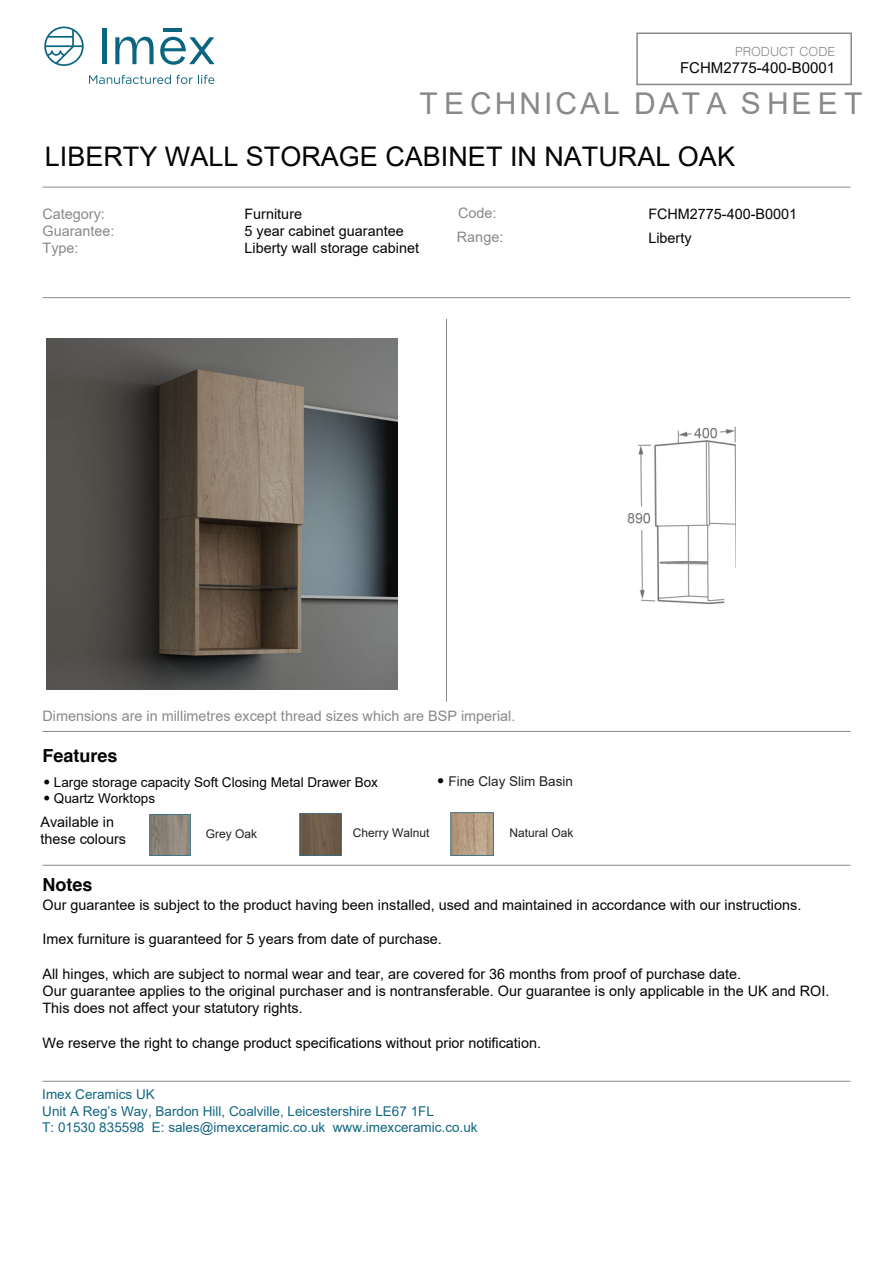
<style>
.page{position:relative;width:893px;height:1263px;background:#fff}
.page>*{position:absolute;margin:0;border:0;box-sizing:border-box;transform-origin:0 0}
.t1{font:30px "Arial";letter-spacing:.1em;color:#8a898a}
.t2{font:27px "Arial";color:#040503}
.t3{font:700 18px "Helvetica";color:#040503}
.t4{font:15px "Arial";color:#040503}
.t5{font:14.4px/17.2px "Arial";color:#040503}
.t6{font:14.4px "Arial";color:#8a898a}
.t7{font:13.5px/16.2px "Arial";color:#116681}
.t8{font:13.5px "Arial";color:#040503}
.t9{font:13.5px "Arial";color:#231f20}
.t10{font:300 12.6px "Helvetica";color:#8a898a}
.t11{font:12px "Arial";color:#231f20}
.s1{font-style:inherit}
.s2{font-family:"Helvetica";font-weight:300}
.s3{font-family:"Helvetica";font-weight:300;font-size:14.4px;color:#040503}
</style>
<div class="page">
<div style="left:636px;top:33px;width:216px;height:52px;border:2px solid #8a898a"></div>
<hr style="left:43px;top:187px;width:807px;height:1px;background:#8a898a">
<hr style="left:43px;top:297px;width:807px;height:1px;background:#8a898a">
<hr style="left:446px;top:319px;width:1px;height:383px;background:#8a898a">
<hr style="left:43px;top:731px;width:807px;height:1px;background:#8a898a">
<hr style="left:43px;top:865px;width:807px;height:1px;background:#8a898a">
<svg style="left:44px;top:27px;width:40px;height:39px"></svg>
<hr style="left:164px;top:28px;width:18px;height:4px;background:#0a6580">
<hr style="left:102px;top:28px;width:4px;height:36px;background:#0a6580">
<svg style="left:115px;top:37px;width:39px;height:27px"></svg>
<svg style="left:160px;top:37px;width:55px;height:28px"></svg>
<svg style="left:89px;top:75px;width:125px;height:9px"></svg>
<hr style="left:43px;top:1081px;width:807px;height:1px;background:#8a898a">
<img style="left:451px;top:813px;width:42px;height:42px">
<img style="left:149px;top:814px;width:41px;height:41px">
<img style="left:300px;top:814px;width:42px;height:42px">
<img style="left:627px;top:426px;width:109px;height:181px">
<img style="left:47px;top:339px;width:350px;height:351px">
<p class="t10" style="left:735px;top:41px;width:102px">PRODUCT CODE</p>
<p class="t4" style="left:680px;top:57px;width:157px">FCHM2775-400-B0001</p>
<h1 class="t1" style="left:420px;top:83px;width:444px">T E CHNICAL DAT A S HE E T</h1>
<h2 class="t2" style="left:45px;top:138px;width:692px">LIBERTY WALL STORAGE CABINET IN NATURAL OAK</h2>
<p class="t6" style="left:43px;top:204px;width:64px">Category:</p>
<p class="t6" style="left:458px;top:203px;width:40px">Code:</p>
<p class="t6" style="left:43px;top:221px;width:74px">Guarantee:</p>
<p class="t5" style="left:244px;top:205px;width:176px">Furniture<br><span class="s1">5</span> year cabinet guarantee<br>Liberty wall storage cabinet</p>
<p class="t6" style="left:457px;top:227px;width:48px">Range:</p>
<p class="t6" style="left:43px;top:238px;width:38px">Type:</p>
<p class="t5" style="left:648px;top:202px;width:150px;line-height:23.4px">FCHM2775-400-B0001<br>Liberty</p>
<p class="t6" style="left:43px;top:706px;width:474px">Dimensions are in millimetres except thread sizes which are BSP imperial.</p>
<p class="t3" style="left:43px;top:741px;width:77px">Features</p>
<p class="t8" style="left:43px;top:773px;width:336px"><span class="s2">•</span> Large storage capacity Soft Closing Metal Drawer Box</p>
<p class="t8" style="left:43px;top:789px;width:113px"><span class="s2">•</span> Quartz Worktops</p>
<p class="t5" style="left:41px;top:813px;width:87px">Available in these colours</p>
<p class="t11" style="left:206px;top:825px;width:53px">Grey Oak</p>
<p class="t11" style="left:353px;top:825px;width:78px">Cherry Walnut</p>
<p class="t9" style="left:437px;top:772px;width:137px"><span class="s3">•</span> Fine Clay Slim Basin</p>
<p class="t11" style="left:510px;top:825px;width:66px">Natural Oak</p>
<p class="t3" style="left:43px;top:870px;width:52px">Notes</p>
<p class="t5" style="left:43px;top:896px;width:760px">Our guarantee is subject to the product having been installed, used and maintained in accordance with our instructions.</p>
<p class="t5" style="left:43px;top:930px;width:401px">Imex furniture is guaranteed for <span class="s1">5</span> years from date of purchase.</p>
<p class="t5" style="left:43px;top:965px;width:788px">All hinges, which are subject to normal wear and tear, are covered for 36 months from proof of purchase date.<br>Our guarantee applies to the original purchaser and is nontransferable. Our guarantee is only applicable in the UK and ROI.<br>This does not affect your statutory rights.</p>
<p class="t5" style="left:43px;top:1034px;width:500px">We reserve the right to change product specifications without prior notification.</p>
<p class="t7" style="left:42px;top:1086px;width:437px">Imex Ceramics UK<br>Unit A Reg’s Way, Bardon Hill, Coalville, Leicestershire LE67 1FL<br>T: 01530 835598 E: sales@imexceramic.co.uk www.imexceramic.co.uk</p>
</div>
